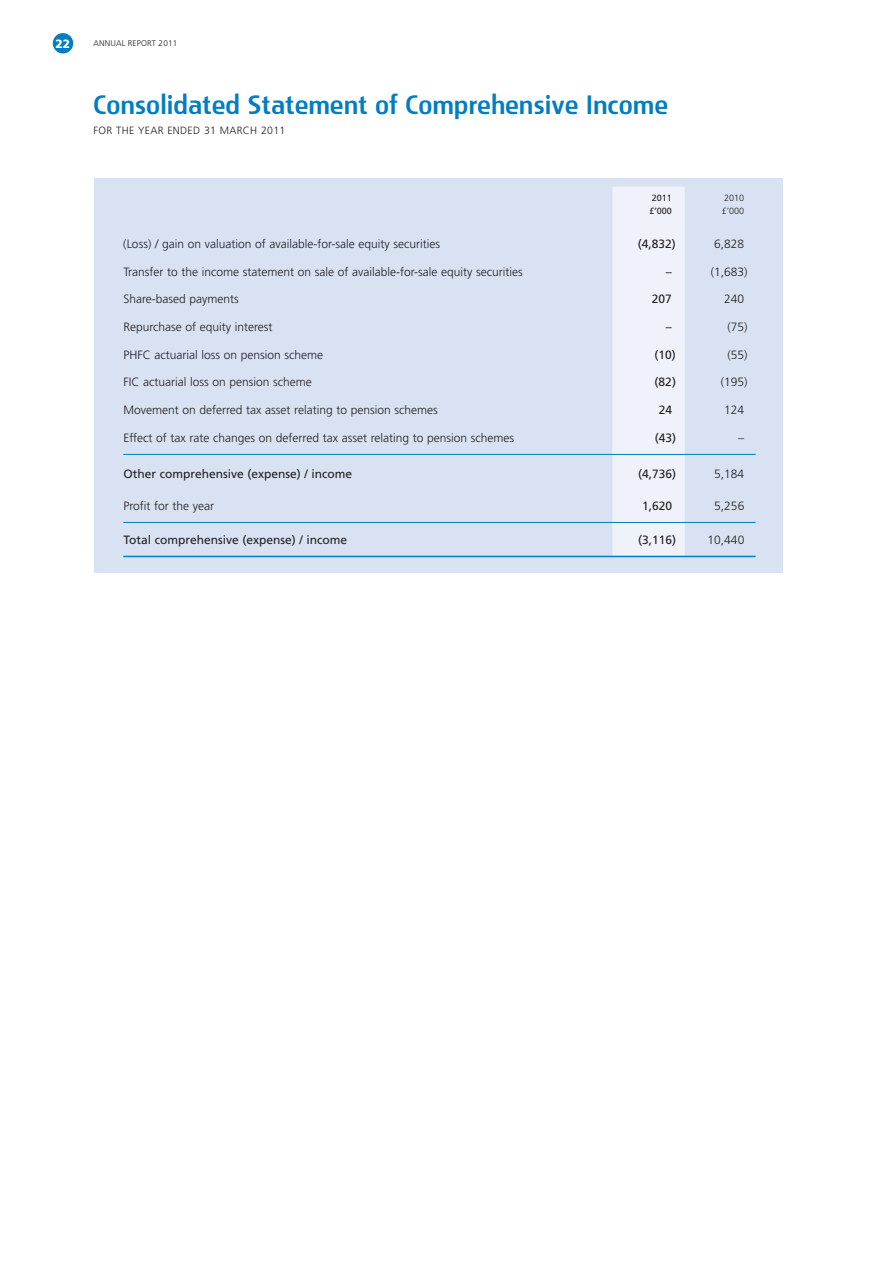
<style>
.page{position:relative;width:893px;height:1263px;background:#fff}
.page>*{position:absolute;margin:0;border:0;box-sizing:border-box;transform-origin:0 0}
.t1{font:25.5px "Storm Sans";color:#007dc3}
.t2{font:300 12px "Frutiger";color:#231f20}
.t3{font:12px "Frutiger";color:#231f20}
.t4{font:900 12px "Frutiger";color:#fff}
.t5{font:300 10.5px "Frutiger";letter-spacing:.03em;color:#231f20}
.t6{font:9px/13.5px "Frutiger";color:#231f20}
.t7{font:300 9px/13.5px "Frutiger";color:#231f20}
.t8{font:300 8.25px "Frutiger";letter-spacing:.015em;color:#231f20}
</style>
<div class="page">
<div style="left:53px;top:33px;width:20px;height:21px;background:#007dc3;border-radius:50%"></div>
<div style="left:94px;top:179px;width:688px;height:394px;background:#d8e2f3"></div>
<div style="left:612px;top:187px;width:73px;height:369px;background:#eff2fa"></div>
<hr style="left:123px;top:454px;width:632px;height:1px;background:#007dc3">
<hr style="left:123px;top:556px;width:632px;height:1px;background:#007dc3">
<hr style="left:123px;top:522px;width:632px;height:1px;background:#007dc3">
<p class="t4" style="left:55px;top:39px;width:16px">22</p>
<p class="t8" style="left:94px;top:40px;width:85px">ANNUAL REPORT 2011</p>
<h1 class="t1" style="left:94px;top:93px;width:576px">Consolidated Statement of Comprehensive Income</h1>
<p class="t5" style="left:94px;top:126px;width:193px">FOR THE YEAR ENDED 31 MARCH 2011</p>
<p class="t6" style="left:649px;top:191px;width:24px">2011 £’000</p>
<p class="t7" style="left:722px;top:191px;width:24px">2010 £’000</p>
<p class="t2" style="left:123px;top:239px;width:318px">(Loss) / gain on valuation of available-for-sale equity securities</p>
<p class="t3" style="left:638px;top:239px;width:40px">(4,832)</p>
<p class="t2" style="left:714px;top:239px;width:32px">6,828</p>
<p class="t2" style="left:123px;top:267px;width:401px">Transfer to the income statement on sale of available-for-sale equity securities</p>
<p class="t3" style="left:666px;top:267px;width:7px">–</p>
<p class="t2" style="left:711px;top:267px;width:38px">(1,683)</p>
<p class="t2" style="left:123px;top:294px;width:117px">Share-based payments</p>
<p class="t3" style="left:652px;top:294px;width:22px">207</p>
<p class="t2" style="left:724px;top:294px;width:22px">240</p>
<p class="t2" style="left:123px;top:322px;width:151px">Repurchase of equity interest</p>
<p class="t3" style="left:666px;top:322px;width:7px">–</p>
<p class="t2" style="left:727px;top:322px;width:22px">(75)</p>
<p class="t2" style="left:123px;top:350px;width:201px">PHFC actuarial loss on pension scheme</p>
<p class="t3" style="left:655px;top:350px;width:23px">(10)</p>
<p class="t2" style="left:727px;top:350px;width:22px">(55)</p>
<p class="t2" style="left:123px;top:377px;width:190px">FIC actuarial loss on pension scheme</p>
<p class="t3" style="left:655px;top:377px;width:23px">(82)</p>
<p class="t2" style="left:721px;top:377px;width:28px">(195)</p>
<p class="t2" style="left:123px;top:405px;width:316px">Movement on deferred tax asset relating to pension schemes</p>
<p class="t3" style="left:659px;top:405px;width:15px">24</p>
<p class="t2" style="left:724px;top:405px;width:22px">124</p>
<p class="t2" style="left:123px;top:433px;width:392px">Effect of tax rate changes on deferred tax asset relating to pension schemes</p>
<p class="t3" style="left:655px;top:433px;width:23px">(43)</p>
<p class="t2" style="left:738px;top:433px;width:7px">–</p>
<p class="t3" style="left:123px;top:469px;width:230px">Other comprehensive (expense) / income</p>
<p class="t3" style="left:638px;top:469px;width:40px">(4,736)</p>
<p class="t2" style="left:714px;top:469px;width:32px">5,184</p>
<p class="t2" style="left:123px;top:501px;width:92px">Profit for the year</p>
<p class="t3" style="left:642px;top:501px;width:32px">1,620</p>
<p class="t2" style="left:714px;top:501px;width:32px">5,256</p>
<p class="t3" style="left:123px;top:535px;width:225px">Total comprehensive (expense) / income</p>
<p class="t3" style="left:638px;top:535px;width:40px">(3,116)</p>
<p class="t2" style="left:708px;top:535px;width:38px">10,440</p>
</div>
